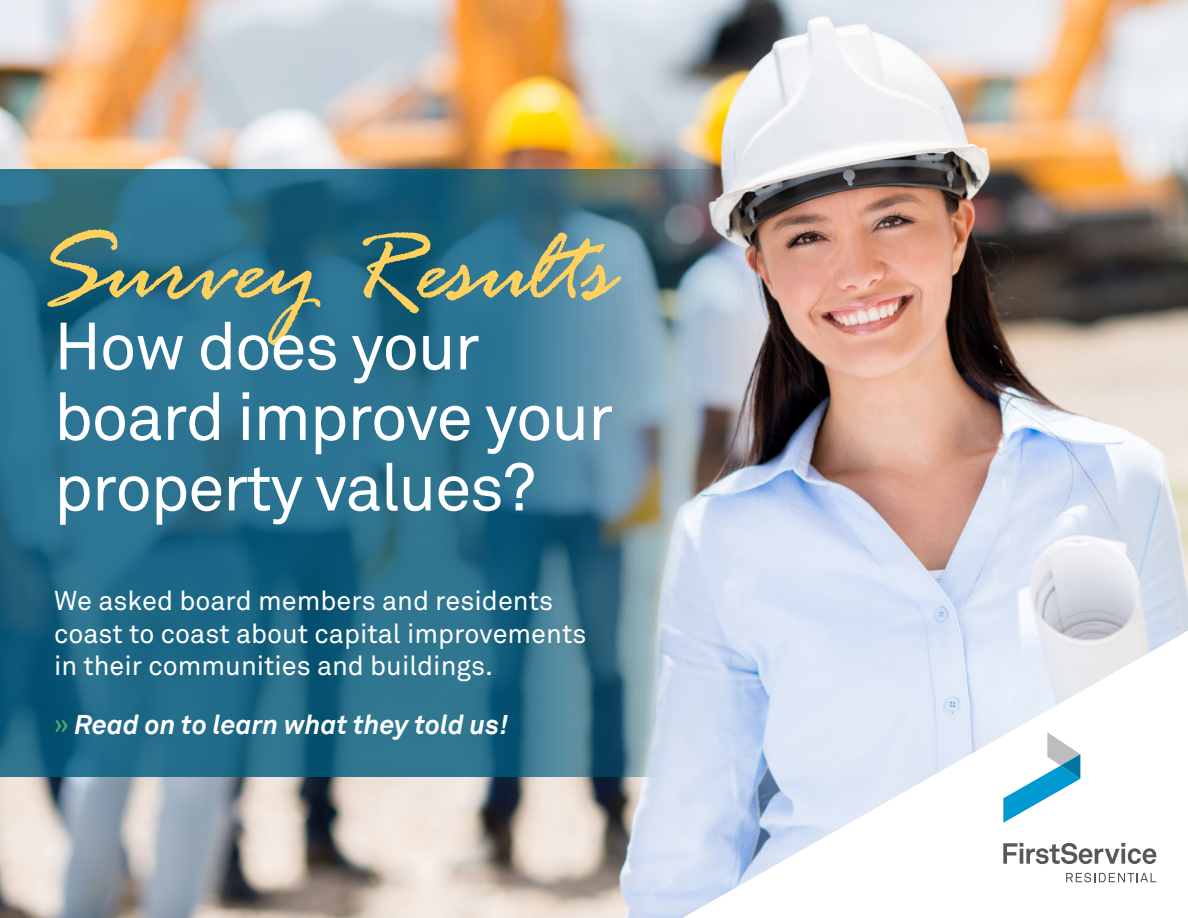
<style>
.page{position:relative;width:1188px;height:918px;background:#fff}
.page>*{position:absolute;margin:0;border:0;box-sizing:border-box;transform-origin:0 0}
.t1{font:italic 108px "Rage";letter-spacing:-.005em;color:#fed05d}
.t2{font:66px/70.5px "Akkurat";letter-spacing:-.025em;color:#fff}
.t3{font:27px/32.4px "Akkurat";color:#fff}
.t4{font:italic 700 27px "Akkurat";color:#fff}
.s1{font-weight:400;font-style:normal;color:#4fb161}
</style>
<div class="page">
<img style="left:0;top:0;width:1188px;height:918px">
<img style="left:0;top:170px;width:1188px;height:607px">
<svg style="left:682px;top:631px;width:506px;height:287px"></svg>
<svg style="left:1003px;top:732px;width:77px;height:91px"></svg>
<svg style="left:1003px;top:843px;width:153px;height:21px"></svg>
<svg style="left:1066px;top:873px;width:90px;height:9px"></svg>
<p class="t1" style="left:35px;top:211px;width:581px">Survey Results</p>
<p class="t2" style="left:54px;top:313px;width:561px">How does your board improve your property values?</p>
<p class="t3" style="left:54px;top:585px;width:534px">We asked board members and residents coast to coast about capital improvements in their communities and buildings.</p>
<p class="t4" style="left:54px;top:708px;width:456px"><span class="s1">»</span> Read on to learn what they told us!</p>
</div>
